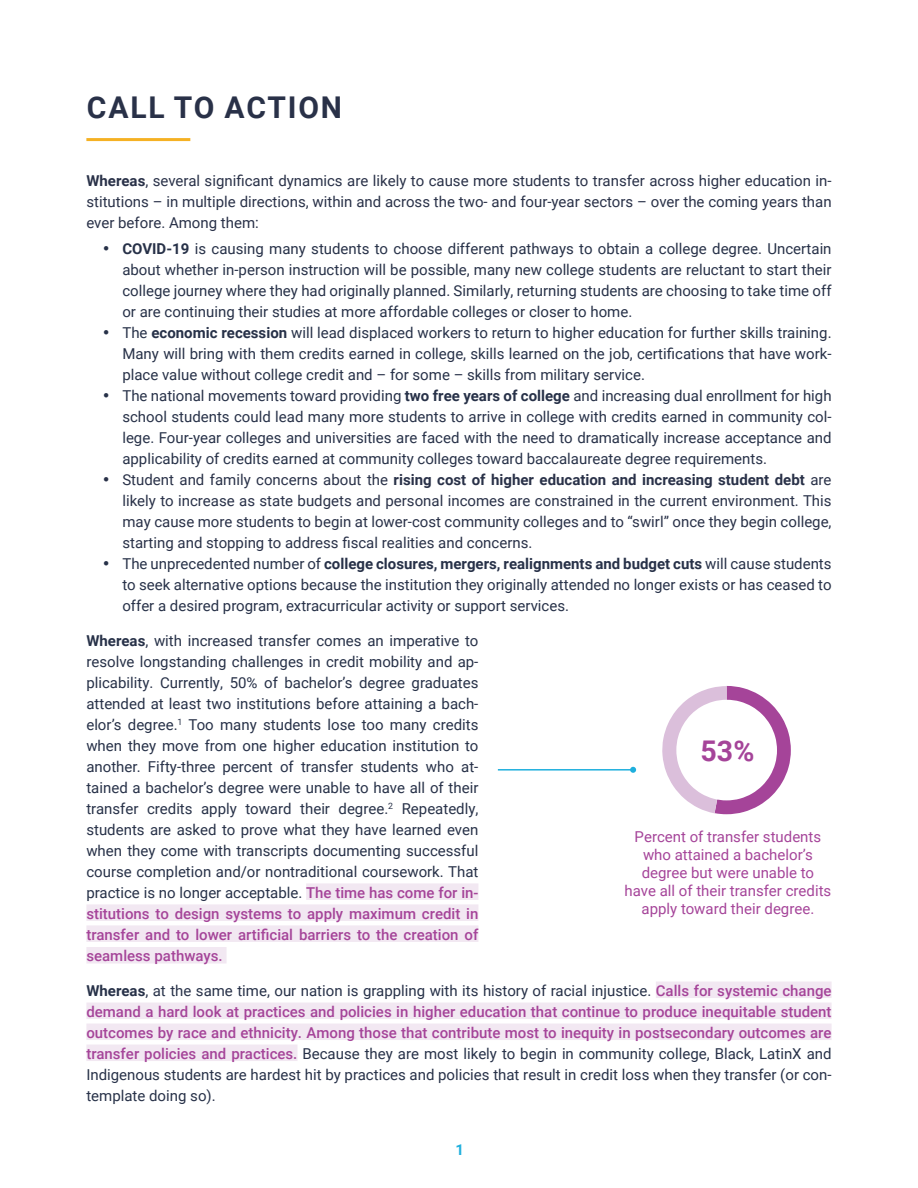
<style>
.page{position:relative;width:918px;height:1188px;background:#fff}
.page>*{position:absolute;margin:0;border:0;box-sizing:border-box;transform-origin:0 0}
.t1{font:180px "Chartwell Pies";color:#a54499}
.Page_Head_Blue{font:700 30px "Roboto";letter-spacing:.06em;color:#293148}
.Body{font:700 28.5px "Roboto";color:#a54499}
.Body-2{font:15px/21px "Roboto";color:#273148;text-align:justify}
.Body-3{font:15px/21px "Roboto";color:#293148;text-align:justify}
.Body-4{font:15px/18px "Roboto";color:#a54499;text-align:center}
.t2{font:700 15px "Roboto";color:#1fafdd}
.s1{font-weight:700}
.s2{font-weight:500;color:#a54499}
.s3{color:#dbbfdb}
.s4{color:#fff}
</style>
<div class="page">
<hr style="left:86px;top:138px;width:104px;height:3px;background:#f5b123">
<div style="left:306px;top:883px;width:172px;height:17px;background:#f2e8f2"></div>
<div style="left:86px;top:904px;width:392px;height:17px;background:#f2e8f2"></div>
<div style="left:86px;top:925px;width:392px;height:17px;background:#f2e8f2"></div>
<div style="left:86px;top:947px;width:141px;height:17px;background:#f2e8f2"></div>
<div style="left:656px;top:982px;width:176px;height:16px;background:#f2e8f2"></div>
<div style="left:86px;top:1003px;width:746px;height:16px;background:#f2e8f2"></div>
<div style="left:86px;top:1024px;width:746px;height:16px;background:#f2e8f2"></div>
<div style="left:86px;top:1045px;width:212px;height:16px;background:#f2e8f2"></div>
<hr style="left:498px;top:769px;width:135px;height:2px;background:#1fafdd">
<svg style="left:630px;top:767px;width:6px;height:6px"></svg>
<p class="Page_Head_Blue" style="left:87px;top:86px;width:257px">CALL TO ACTION</p>
<p class="Body-3" style="left:86px;top:170px;width:747px"><span class="s1">Whereas</span>, several significant dynamics are likely to cause more students to transfer across higher education in&shy;stitutions – in multiple directions, within and across the two- and four-year sectors – over the coming years than ever before. Among them:</p>
<p class="Body-2" style="left:122px;top:237px;width:711px;text-indent:-20px">• <span class="s1">COVID-19</span> is causing many students to choose different pathways to obtain a college degree. Uncertain about whether in-person instruction will be possible, many new college students are reluctant to start their college journey where they had originally planned. Similarly, returning students are choosing to take time off or are continuing their studies at more affordable colleges or closer to home.</p>
<p class="Body-2" style="left:122px;top:321px;width:711px;text-indent:-20px">• The <span class="s1">economic recession</span> will lead displaced workers to return to higher education for further skills training.<br>Many will bring with them credits earned in college, skills learned on the job, certifications that have work&shy;place value without college credit and – for some – skills from military service.</p>
<p class="Body-2" style="left:122px;top:384px;width:711px;text-indent:-20px">• The national movements toward providing <span class="s1">two free years of college</span> and increasing dual enrollment for high school students could lead many more students to arrive in college with credits earned in community col&shy;lege. Four-year colleges and universities are faced with the need to dramatically increase acceptance and applicability of credits earned at community colleges toward baccalaureate degree requirements.</p>
<p class="Body-3" style="left:122px;top:468px;width:711px;text-indent:-20px">• Student and family concerns about the <span class="s1">rising cost of higher education and increasing student debt</span> are likely to increase as state budgets and personal incomes are constrained in the current environment. This may cause more students to begin at lower-cost community colleges and to “swirl” once they begin college, starting and stopping to address fiscal realities and concerns.</p>
<p class="Body-2" style="left:122px;top:552px;width:711px;text-indent:-20px">• The unprecedented number of <span class="s1">college closures, mergers, realignments and budget cuts</span> will cause students to seek alternative options because the institution they originally attended no longer exists or has ceased to offer a desired program, extracurricular activity or support services.</p>
<p class="Body-2" style="left:86px;top:629px;width:394px"><span class="s1">Whereas</span>, with increased transfer comes an imperative to resolve longstanding challenges in credit mobility and ap&shy;plicability. Currently, 50% of bachelor’s degree graduates attended at least two institutions before attaining a bach&shy;elor’s degree.<sup>1</sup> Too many students lose too many credits when they move from one higher education institution to another. Fifty-three percent of transfer students who at&shy;tained a bachelor’s degree were unable to have all of their transfer credits apply toward their degree.<sup>2</sup> Repeatedly, students are asked to prove what they have learned even when they come with transcripts documenting successful course completion and/or nontraditional coursework. That practice is no longer acceptable. <span class="s2">The time has come for in&shy;stitutions to design systems to apply maximum credit in transfer and to lower artificial barriers to the creation of seamless pathways.</span></p>
<p class="Body-2" style="left:86px;top:979px;width:747px"><span class="s1">Whereas</span>, at the same time, our nation is grappling with its history of racial injustice. <span class="s2">Calls for systemic change demand a hard look at practices and policies in higher education that continue to produce inequitable student outcomes by race and ethnicity. Among those that contribute most to inequity in postsecondary outcomes are transfer policies and practices.</span> Because they are most likely to begin in community college, Black, LatinX and Indigenous students are hardest hit by practices and policies that result in credit loss when they transfer (or con&shy;template doing so).</p>
<p class="t1" style="left:654px;top:640px;width:286px">53+<span class="s3">47</span><span class="s4">O</span></p>
<p class="Body" style="left:701px;top:731px;width:55px">53%</p>
<p class="Body-4" style="left:625px;top:827px;width:208px">Percent of transfer students who attained a bachelor’s degree but were unable to have all of their transfer credits apply toward their degree.</p>
<p class="t2" style="left:456px;top:1139px;width:10px">1</p>
</div>
